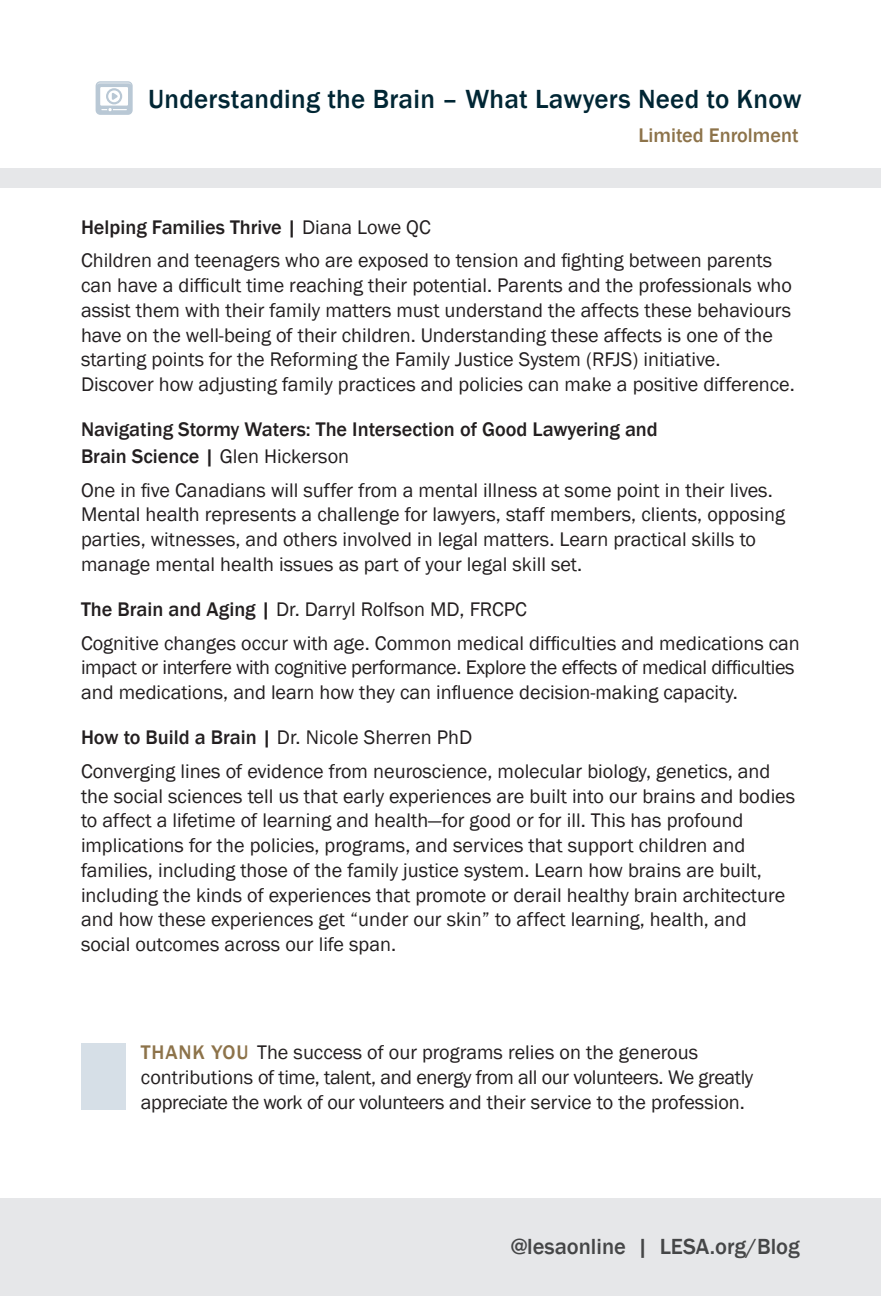
<style>
.page{position:relative;width:881px;height:1296px;background:#fff}
.page>*{position:absolute;margin:0;border:0;box-sizing:border-box;transform-origin:0 0}
.t1{font:500 27px "Franklin Gothic";letter-spacing:.01em;color:#002634}
.t2{font:500 22.5px "Franklin Gothic";color:#454647}
.t3{font:20.25px/24.8px "Franklin Gothic";color:#231f20}
.t4{font:20.25px/24.8px "Franklin Gothic";letter-spacing:-.02em;color:#231f20}
.t5{font:500 20.25px/27px "Franklin Gothic";color:#231f20}
.t6{font:500 20.25px "Franklin Gothic";color:#8d734a}
.s1{font-weight:500}
.s2{font-weight:400}
.s3{font-weight:500;color:#8d734a}
</style>
<div class="page">
<div style="left:0;top:1199px;width:881px;height:97px;background:#e6e7e9"></div>
<div style="left:81px;top:1043px;width:45px;height:66px;background:#d6dfe7"></div>
<div style="left:0;top:168px;width:881px;height:20px;background:#e6e7e9"></div>
<svg style="left:96px;top:81px;width:37px;height:34px"></svg>
<h1 class="t1" style="left:148px;top:83px;width:655px">Understanding the Brain – What Lawyers Need to Know</h1>
<p class="t6" style="left:638px;top:123px;width:162px">Limited Enrolment</p>
<p class="t3" style="left:81px;top:210px;width:693px;line-height:33.8px"><span class="s1">Helping Families Thrive |</span> Diana Lowe QC<br>Children and teenagers who are exposed to tension and fighting between parents</p>
<p class="t3" style="left:81px;top:273px;width:715px">can have a difficult time reaching their potential. Parents and the professionals who assist them with their family matters must understand the affects these behaviours have on the well-being of their children. Understanding these affects is one of the starting points for the Reforming the Family Justice System (RFJS) initiative.<br>Discover how adjusting family practices and policies can make a positive difference.</p>
<p class="t5" style="left:81px;top:416px;width:578px">Navigating Stormy Waters: The Intersection of Good Lawyering and<br>Brain Science | <span class="s2">Glen Hickerson</span></p>
<p class="t3" style="left:81px;top:478px;width:705px">One in five Canadians will suffer from a mental illness at some point in their lives.<br>Mental health represents a challenge for lawyers, staff members, clients, opposing parties, witnesses, and others involved in legal matters. Learn practical skills to manage mental health issues as part of your legal skill set.</p>
<p class="t3" style="left:81px;top:593px;width:720px;line-height:33.8px"><span class="s1">The Brain and Aging |</span> Dr. Darryl Rolfson MD, FRCPC<br>Cognitive changes occur with age. Common medical difficulties and medications can</p>
<p class="t4" style="left:81px;top:656px;width:715px">impact or interfere with cognitive performance. Explore the effects of medical difficulties and medications, and learn how they can influence decision-making capacity.</p>
<p class="t3" style="left:81px;top:721px;width:691px;line-height:33.8px"><span class="s1">How to Build a Brain |</span> Dr. Nicole Sherren PhD<br>Converging lines of evidence from neuroscience, molecular biology, genetics, and</p>
<p class="t3" style="left:81px;top:784px;width:716px">the social sciences tell us that early experiences are built into our brains and bodies to affect a lifetime of learning and health—for good or for ill. This has profound implications for the policies, programs, and services that support children and families, including those of the family justice system. Learn how brains are built, including the kinds of experiences that promote or derail healthy brain architecture and how these experiences get “under our skin” to affect learning, health, and social outcomes across our life span.</p>
<p class="t3" style="left:141px;top:1041px;width:614px"><span class="s3">THANK YOU</span> The success of our programs relies on the generous contributions of time, talent, and energy from all our volunteers. We greatly appreciate the work of our volunteers and their service to the profession.</p>
<p class="t2" style="left:511px;top:1233px;width:290px">@lesaonline | LESA.org/Blog</p>
</div>
